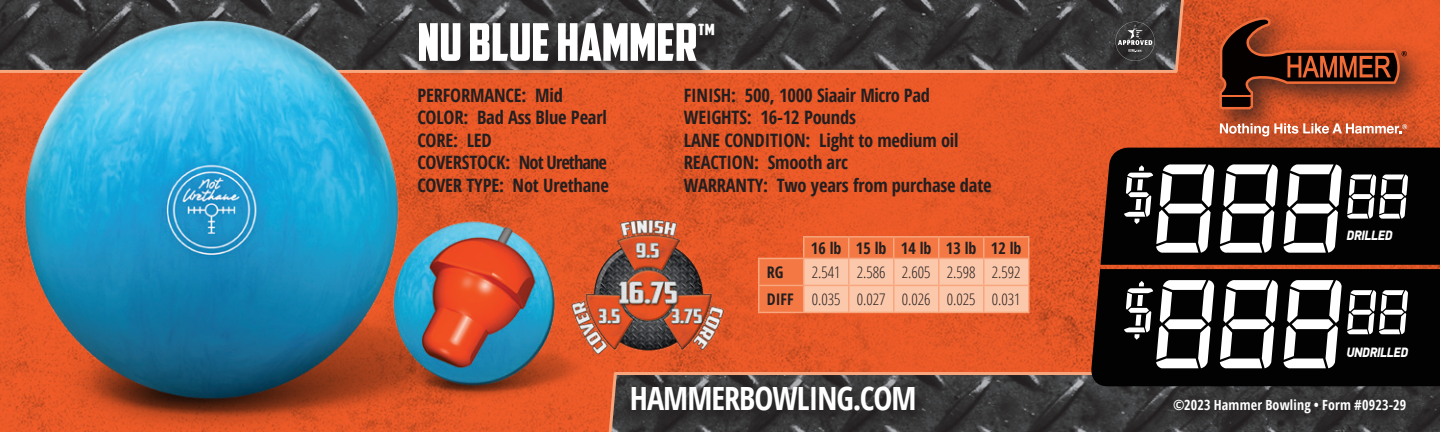
<style>
.page{position:relative;width:1440px;height:432px;background:#fff}
.page>*{position:absolute;margin:0;border:0;box-sizing:border-box;transform-origin:0 0}
.Outlined_Shoe_Name{font:52px "American Captain";color:#fff}
.t1{font:700 32px "Open Sans Condensed";letter-spacing:-.03em;color:#fff}
.Stats_info_2018{font:700 18.4px "Open Sans Condensed";letter-spacing:-.01em;color:#231f20}
.Stats_info_2018-2{font:700 18.4px "Open Sans Condensed";letter-spacing:-.04em;color:#231f20}
.Tech_Specs_-_2_-_PF_Din{font:300 16px "Open Sans Condensed";color:#231f20}
.Tech_Specs_-_2_-_PF_Din-2{font:700 16px "Open Sans Condensed";color:#231f20}
.t2{font:700 14px "Open Sans Condensed";letter-spacing:.015em;color:#fff}
.Address___Disclaimer{font:italic 900 13.6px "PF Din Display Pro";letter-spacing:-.03em;color:#fff;scale:.9 1}
</style>
<div class="page">
<img style="left:480px;top:0;width:960px;height:432px">
<svg style="left:480px;top:0;width:708px;height:74px;background:#473f3d"></svg>
<svg style="left:604px;top:371px;width:836px;height:61px;background:#4d423e"></svg>
<img style="left:0;top:0;width:480px;height:432px">
<img style="left:378px;top:209px;width:212px;height:192px">
<svg style="left:1170px;top:396px;width:252px;height:33px;background:#323031"></svg>
<div style="left:1209px;top:7px;width:225px;height:157px;background:#231f20;opacity:.8"></div>
<svg style="left:1220px;top:123px;width:187px;height:13px"></svg>
<svg style="left:1219px;top:16px;width:188px;height:93px;background:#913a1c"></svg>
<svg style="left:415px;top:20px;width:316px;height:57px;background:#453531"></svg>
<svg style="left:628px;top:384px;width:303px;height:42px;background:#312f30"></svg>
<img style="left:571px;top:219px;width:154px;height:135px">
<svg style="left:1115px;top:22px;width:40px;height:39px;background:#4a494a"></svg>
<hr style="left:758px;top:258px;width:46px;height:1px;background:#f8a67e">
<hr style="left:758px;top:286px;width:2px;height:26px;background:#f8a67e">
<hr style="left:1028px;top:286px;width:2px;height:26px;background:#f8a67e">
<hr style="left:758px;top:259px;width:2px;height:26px;background:#f8a67e">
<hr style="left:1028px;top:259px;width:2px;height:26px;background:#f8a67e">
<hr style="left:758px;top:285px;width:46px;height:1px;background:#f8a67e">
<hr style="left:984px;top:285px;width:46px;height:1px;background:#f8a67e">
<hr style="left:758px;top:312px;width:46px;height:1px;background:#f8a67e">
<hr style="left:804px;top:312px;width:45px;height:1px;background:#f8a67e">
<hr style="left:849px;top:312px;width:45px;height:1px;background:#f8a67e">
<hr style="left:894px;top:312px;width:45px;height:1px;background:#f8a67e">
<hr style="left:939px;top:312px;width:45px;height:1px;background:#f8a67e">
<hr style="left:984px;top:312px;width:46px;height:1px;background:#f8a67e">
<hr style="left:803px;top:236px;width:46px;height:2px;background:#f8a67e">
<hr style="left:849px;top:236px;width:45px;height:2px;background:#f8a67e">
<hr style="left:894px;top:236px;width:45px;height:2px;background:#f8a67e">
<hr style="left:939px;top:236px;width:45px;height:2px;background:#f8a67e">
<hr style="left:984px;top:236px;width:46px;height:2px;background:#f8a67e">
<svg style="left:759px;top:237px;width:270px;height:75px;background:#f7a57f"></svg>
<hr style="left:1028px;top:238px;width:2px;height:20px;background:#f8a67e">
<hr style="left:804px;top:258px;width:45px;height:1px;background:#f8a67e">
<hr style="left:849px;top:258px;width:45px;height:1px;background:#f8a67e">
<hr style="left:894px;top:258px;width:45px;height:1px;background:#f8a67e">
<hr style="left:939px;top:258px;width:45px;height:1px;background:#f8a67e">
<hr style="left:984px;top:258px;width:46px;height:1px;background:#f8a67e">
<svg style="left:1100px;top:148px;width:340px;height:117px;background:#0d0603"></svg>
<svg style="left:1090px;top:269px;width:350px;height:117px;background:#0a0603"></svg>
<svg style="left:1121px;top:164px;width:288px;height:89px;fill:#010201"></svg>
<svg style="left:1121px;top:280px;width:288px;height:88px;fill:#010201"></svg>
<p class="Outlined_Shoe_Name" style="left:417px;top:11px;width:299px">NU BLUE HAMMER<sup>™</sup></p>
<p class="Stats_info_2018" style="left:417px;top:82px;width:147px">PERFORMANCE: Mid</p>
<p class="Stats_info_2018" style="left:417px;top:104px;width:191px">COLOR: Bad Ass Blue Pearl</p>
<p class="Stats_info_2018" style="left:417px;top:127px;width:76px">CORE: LED</p>
<p class="Stats_info_2018-2" style="left:417px;top:149px;width:191px">COVERSTOCK: Not Urethane</p>
<p class="Stats_info_2018" style="left:417px;top:172px;width:193px">COVER TYPE: Not Urethane</p>
<p class="Stats_info_2018" style="left:684px;top:82px;width:247px">FINISH: 500, 1000 Siaair Micro Pad</p>
<p class="Stats_info_2018" style="left:684px;top:104px;width:174px">WEIGHTS: 16-12 Pounds</p>
<p class="Stats_info_2018" style="left:684px;top:127px;width:276px">LANE CONDITION: Light to medium oil</p>
<p class="Stats_info_2018" style="left:684px;top:149px;width:166px">REACTION: Smooth arc</p>
<p class="Stats_info_2018" style="left:684px;top:172px;width:309px">WARRANTY: Two years from purchase date</p>
<p class="Tech_Specs_-_2_-_PF_Din-2" style="left:811px;top:237px;width:32px">16 lb</p>
<p class="Tech_Specs_-_2_-_PF_Din-2" style="left:856px;top:237px;width:32px">15 lb</p>
<p class="Tech_Specs_-_2_-_PF_Din-2" style="left:901px;top:237px;width:32px">14 lb</p>
<p class="Tech_Specs_-_2_-_PF_Din-2" style="left:946px;top:237px;width:32px">13 lb</p>
<p class="Tech_Specs_-_2_-_PF_Din-2" style="left:991px;top:237px;width:32px">12 lb</p>
<p class="Tech_Specs_-_2_-_PF_Din-2" style="left:767px;top:261px;width:18px">RG</p>
<p class="Tech_Specs_-_2_-_PF_Din" style="left:812px;top:261px;width:30px">2.541</p>
<p class="Tech_Specs_-_2_-_PF_Din" style="left:857px;top:261px;width:30px">2.586</p>
<p class="Tech_Specs_-_2_-_PF_Din" style="left:902px;top:261px;width:30px">2.605</p>
<p class="Tech_Specs_-_2_-_PF_Din" style="left:947px;top:261px;width:30px">2.598</p>
<p class="Tech_Specs_-_2_-_PF_Din" style="left:992px;top:261px;width:30px">2.592</p>
<p class="Tech_Specs_-_2_-_PF_Din-2" style="left:767px;top:288px;width:28px">DIFF</p>
<p class="Tech_Specs_-_2_-_PF_Din" style="left:812px;top:288px;width:30px">0.035</p>
<p class="Tech_Specs_-_2_-_PF_Din" style="left:857px;top:288px;width:30px">0.027</p>
<p class="Tech_Specs_-_2_-_PF_Din" style="left:902px;top:288px;width:30px">0.026</p>
<p class="Tech_Specs_-_2_-_PF_Din" style="left:947px;top:288px;width:30px">0.025</p>
<p class="Tech_Specs_-_2_-_PF_Din" style="left:992px;top:288px;width:30px">0.031</p>
<p class="t1" style="left:630px;top:376px;width:288px">HAMMERBOWLING.COM</p>
<p class="Address___Disclaimer" style="left:1346px;top:227px;width:53px">DRILLED</p>
<p class="Address___Disclaimer" style="left:1346px;top:344px;width:70px">UNDRILLED</p>
<p class="t2" style="left:1173px;top:395px;width:235px">©2023 Hammer Bowling • Form #0923-29</p>
</div>
